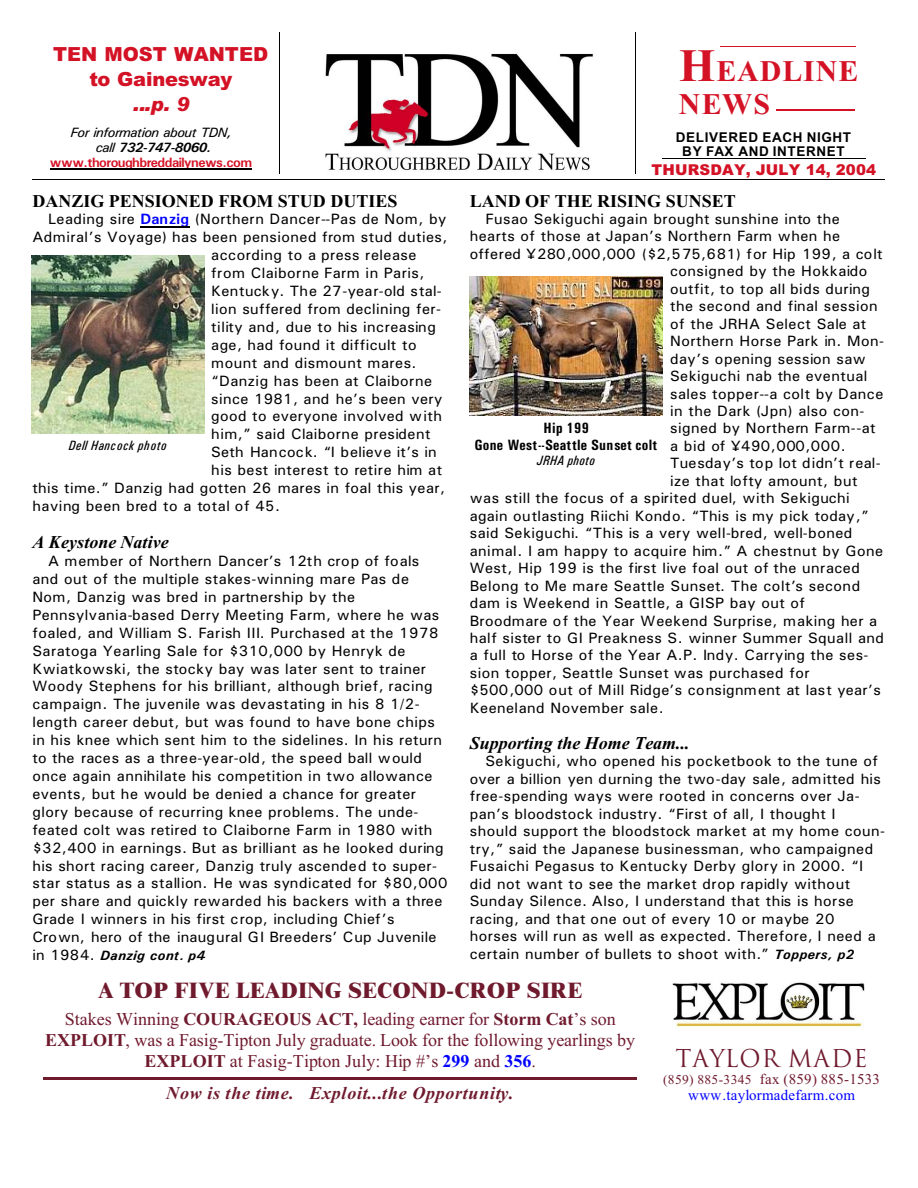
<style>
.page{position:relative;width:918px;height:1188px;background:#fff}
.page>*{position:absolute;margin:0;border:0;box-sizing:border-box;transform-origin:0 0}
.t1{font:700 30px/33.5px "Times New Roman";letter-spacing:.03em;color:#d41226}
.t2{font:24px "Trajan";letter-spacing:.025em;color:#701a2e}
.t3{font:900 19.5px/25px "Arial";color:#d41226;text-align:center}
.t4{font:italic 900 19.5px "Arial";color:#d41226}
.t5{font:18px/21.3px "Times New Roman";letter-spacing:-.005em;color:#701a2e;text-align:center}
.t6{font:700 18px "Times New Roman";color:#000}
.t7{font:italic 700 18px "Times New Roman";color:#000}
.t8{font:italic 700 18px "Times New Roman";letter-spacing:.04em;color:#701a2e}
.t9{font:15px/17.9px "Univers";letter-spacing:.03em;color:#000}
.t10{font:15px "Univers";letter-spacing:.01em;color:#000}
.t11{font:15px/15.9px "Times New Roman";letter-spacing:.02em;color:#00f;text-align:center}
.t12{font:700 15px/17.1px "Univers Condensed";letter-spacing:.01em;color:#000;text-align:center}
.t13{font:900 15px "Arial";letter-spacing:.01em;color:#d41226}
.t14{font:700 13.5px/14.9px "Univers";letter-spacing:-.04em;color:#d41226;text-align:center}
.t15{font:700 13.5px/14px "Arial";letter-spacing:.045em;color:#000;text-align:center}
.t16{font:italic 13.5px "Univers Condensed";letter-spacing:.035em;color:#000}
.t17{font:italic 700 13.5px "Univers";letter-spacing:.035em;color:#000}
.s1{font-size:46.5px}
.s2{font-weight:400;font-style:italic;color:#000}
.s3{font-style:italic;color:#000}
.s4{font-weight:700;color:#00f}
.s5{font-weight:400;font-style:normal;font-size:15px}
.s6{font-weight:700;font-style:italic;font-size:13.5px}
.s7{font-weight:700}
.s8{font-size:13.5px;color:#701a2e}
.s9{color:#701a2e}
</style>
<div class="page">
<img style="left:672px;top:982px;width:193px;height:46px">
<hr style="left:43px;top:1077px;width:594px;height:2px;background:#701a2e">
<img style="left:325px;top:53px;width:268px;height:118px">
<hr style="left:50px;top:169px;width:202px;height:1px;background:#000">
<hr style="left:662px;top:158px;width:204px;height:1px;background:#000">
<hr style="left:720px;top:46px;width:135px;height:1px;background:#d41226">
<hr style="left:776px;top:109px;width:78px;height:2px;background:#d41226">
<hr style="left:32px;top:179px;width:853px;height:1px;background:#000">
<hr style="left:280px;top:32px;width:1px;height:142px;background:#000">
<hr style="left:635px;top:32px;width:1px;height:142px;background:#000">
<img style="left:32px;top:255px;width:172px;height:179px">
<img style="left:469px;top:276px;width:194px;height:140px">
<hr style="left:140px;top:226px;width:50px;height:1px;background:#000">
<h3 class="t3" style="left:53px;top:43px;width:217px">TEN MOST WANTED to Gainesway</h3>
<h3 class="t4" style="left:133px;top:96px;width:58px">...p. 9</h3>
<h1 class="t1" style="left:679px;top:57px;width:181px"><span class="s1">H</span>EADLINE<br>NEWS</h1>
<p class="t14" style="left:50px;top:126px;width:204px"><span class="s2">For information about TDN,<br>call</span> <span class="s3">732-747-8060. </span>www.thoroughbreddailynews.com</p>
<p class="t15" style="left:676px;top:132px;width:177px">DELIVERED EACH NIGHT<br>BY FAX AND INTERNET</p>
<p class="t13" style="left:652px;top:164px;width:226px">THURSDAY, JULY 14, 2004</p>
<p class="t6" style="left:32px;top:195px;width:367px">DANZIG PENSIONED FROM STUD DUTIES</p>
<p class="t9" style="left:48px;top:212px;width:400px">Leading sire <span class="s4">Danzig</span> (Northern Dancer--Pas de Nom, by</p>
<p class="t9" style="left:32px;top:230px;width:417px">Admiral’s Voyage) has been pensioned from stud duties,</p>
<p class="t9" style="left:211px;top:248px;width:207px">according to a press release</p>
<p class="t9" style="left:211px;top:265px;width:215px">from Claiborne Farm in Paris,</p>
<p class="t10" style="left:211px;top:286px;width:232px">Kentucky. The 27-year-old stal-</p>
<p class="t9" style="left:211px;top:301px;width:231px">lion suffered from declining fer-</p>
<p class="t9" style="left:211px;top:319px;width:226px">tility and, due to his increasing</p>
<p class="t9" style="left:211px;top:337px;width:207px">age, had found it difficult to</p>
<p class="t9" style="left:211px;top:355px;width:207px">mount and dismount mares.</p>
<p class="t9" style="left:211px;top:373px;width:222px">“Danzig has been at Claiborne</p>
<p class="t9" style="left:211px;top:391px;width:233px">since 1981, and he’s been very</p>
<p class="t9" style="left:211px;top:409px;width:232px">good to everyone involved with</p>
<p class="t9" style="left:211px;top:427px;width:221px">him,” said Claiborne president</p>
<p class="t10" style="left:211px;top:447px;width:227px">Seth Hancock. “I believe it’s in</p>
<p class="t9" style="left:211px;top:462px;width:232px">his best interest to retire him at</p>
<p class="t9" style="left:32px;top:480px;width:414px">this time.” Danzig had gotten 26 mares in foal this year,</p>
<p class="t9" style="left:32px;top:498px;width:249px">having been bred to a total of 45.</p>
<p class="t7" style="left:32px;top:536px;width:138px">A Keystone Native</p>
<p class="t9" style="left:32px;top:553px;width:417px;text-indent:16px">A member of Northern Dancer’s 12th crop of foals and out of the multiple stakes-winning mare Pas de Nom, Danzig was bred in partnership by the Pennsylvania-based Derry Meeting Farm, where he was foaled, and William S. Farish III. Purchased at the 1978<br>Saratoga Yearling Sale for $310,000 by Henryk de Kwiatkowski, the stocky bay was later sent to trainer Woody Stephens for his brilliant, although brief, racing campaign. The juvenile was devastating in his 8 1/2- length career debut, but was found to have bone chips in his knee which sent him to the sidelines. In his return to the races as a three-year-old, the speed ball would once again annihilate his competition in two allowance events, but he would be denied a chance for greater glory because of recurring knee problems. The unde&shy;feated colt was retired to Claiborne Farm in 1980 with $32,400 in earnings. But as brilliant as he looked during his short racing career, Danzig truly ascended to super&shy;star status as a stallion. He was syndicated for $80,000 per share and quickly rewarded his backers with a three Grade I winners in his first crop, including Chief’s Crown, hero of the inaugural GI Breeders’ Cup Juvenile</p>
<p class="t17" style="left:32px;top:951px;width:174px"><span class="s5">in 1984.</span> Danzig cont. p4</p>
<p class="t16" style="left:69px;top:440px;width:99px">Dell Hancock photo</p>
<p class="t6" style="left:470px;top:195px;width:268px">LAND OF THE RISING SUNSET</p>
<p class="t9" style="left:485px;top:211px;width:356px">Fusao Sekiguchi again brought sunshine into the</p>
<p class="t9" style="left:470px;top:229px;width:372px">hearts of those at Japan’s Northern Farm when he</p>
<p class="t10" style="left:470px;top:249px;width:414px">offered ¥280,000,000 ($2,575,681) for Hip 199, a colt</p>
<p class="t9" style="left:670px;top:264px;width:199px">consigned by the Hokkaido</p>
<p class="t9" style="left:670px;top:281px;width:202px">outfit, to top all bids during</p>
<p class="t9" style="left:670px;top:298px;width:209px">the second and final session</p>
<p class="t9" style="left:670px;top:316px;width:198px">of the JRHA Select Sale at</p>
<p class="t9" style="left:670px;top:333px;width:216px">Northern Horse Park in. Mon-</p>
<p class="t9" style="left:670px;top:351px;width:197px">day’s opening session saw</p>
<p class="t9" style="left:670px;top:368px;width:199px">Sekiguchi nab the eventual</p>
<p class="t9" style="left:670px;top:386px;width:215px">sales topper--a colt by Dance</p>
<p class="t9" style="left:670px;top:403px;width:196px">in the Dark (Jpn) also con-</p>
<p class="t9" style="left:670px;top:421px;width:207px">signed by Northern Farm--at</p>
<p class="t9" style="left:670px;top:438px;width:177px">a bid of ¥490,000,000.</p>
<p class="t10" style="left:670px;top:458px;width:212px">Tuesday’s top lot didn’t real-</p>
<p class="t9" style="left:670px;top:473px;width:189px">ize that lofty amount, but</p>
<p class="t9" style="left:470px;top:491px;width:382px">was still the focus of a spirited duel, with Sekiguchi</p>
<p class="t9" style="left:470px;top:508px;width:400px">again outlasting Riichi Kondo. “This is my pick today,”</p>
<p class="t9" style="left:470px;top:525px;width:384px">said Sekiguchi. “This is a very well-bred, well-boned</p>
<p class="t9" style="left:470px;top:543px;width:415px">animal. I am happy to acquire him.” A chestnut by Gone</p>
<p class="t9" style="left:470px;top:560px;width:392px">West, Hip 199 is the first live foal out of the unraced</p>
<p class="t9" style="left:470px;top:578px;width:392px">Belong to Me mare Seattle Sunset. The colt’s second</p>
<p class="t9" style="left:470px;top:595px;width:337px">dam is Weekend in Seattle, a GISP bay out of</p>
<p class="t9" style="left:470px;top:613px;width:409px">Broodmare of the Year Weekend Surprise, making her a</p>
<p class="t9" style="left:470px;top:630px;width:416px">half sister to GI Preakness S. winner Summer Squall and</p>
<p class="t9" style="left:470px;top:648px;width:400px">a full to Horse of the Year A.P. Indy. Carrying the ses-</p>
<p class="t9" style="left:470px;top:665px;width:341px">sion topper, Seattle Sunset was purchased for</p>
<p class="t9" style="left:470px;top:683px;width:413px">$500,000 out of Mill Ridge’s consignment at last year’s</p>
<p class="t9" style="left:470px;top:700px;width:195px">Keeneland November sale.</p>
<p class="t7" style="left:470px;top:737px;width:222px">Supporting the Home Team...</p>
<p class="t9" style="left:470px;top:754px;width:417px;line-height:17.4px;text-indent:16px">Sekiguchi, who opened his pocketbook to the tune of over a billion yen durning the two-day sale, admitted his free-spending ways were rooted in concerns over Ja&shy;pan’s bloodstock industry. “First of all, I thought I should support the bloodstock market at my home coun&shy;try,” said the Japanese businessman, who campaigned Fusaichi Pegasus to Kentucky Derby glory in 2000. “I did not want to see the market drop rapidly without Sunday Silence. Also, I understand that this is horse racing, and that one out of every 10 or maybe 20 horses will run as well as expected. Therefore, I need a certain number of bullets to shoot with.” <span class="s6">Toppers, p2</span></p>
<p class="t12" style="left:474px;top:421px;width:184px">Hip 199<br>Gone West--Seattle Sunset colt</p>
<p class="t16" style="left:537px;top:456px;width:59px">JRHA photo</p>
<p class="t5" style="left:45px;top:1010px;width:591px">Stakes Winning <span class="s7">COURAGEOUS ACT,</span> leading earner for <span class="s7">Storm Cat</span>’s son<br><span class="s7">EXPLOIT</span>, was a Fasig-Tipton July graduate. Look for the following yearlings by<br><span class="s7">EXPLOIT</span> at Fasig-Tipton July: Hip #’s <span class="s4">299</span> and <span class="s4">356</span>.</p>
<p class="t8" style="left:166px;top:1087px;width:349px">Now is the time. Exploit...the Opportunity.</p>
<h2 class="t2" style="left:675px;top:1045px;width:194px">TAYLOR MADE</h2>
<p class="t11" style="left:663px;top:1073px;width:218px"><span class="s8">(859) 885-3345</span> <span class="s9">fax (859) 885-1533 </span>www.taylormadefarm.com</p>
</div>
